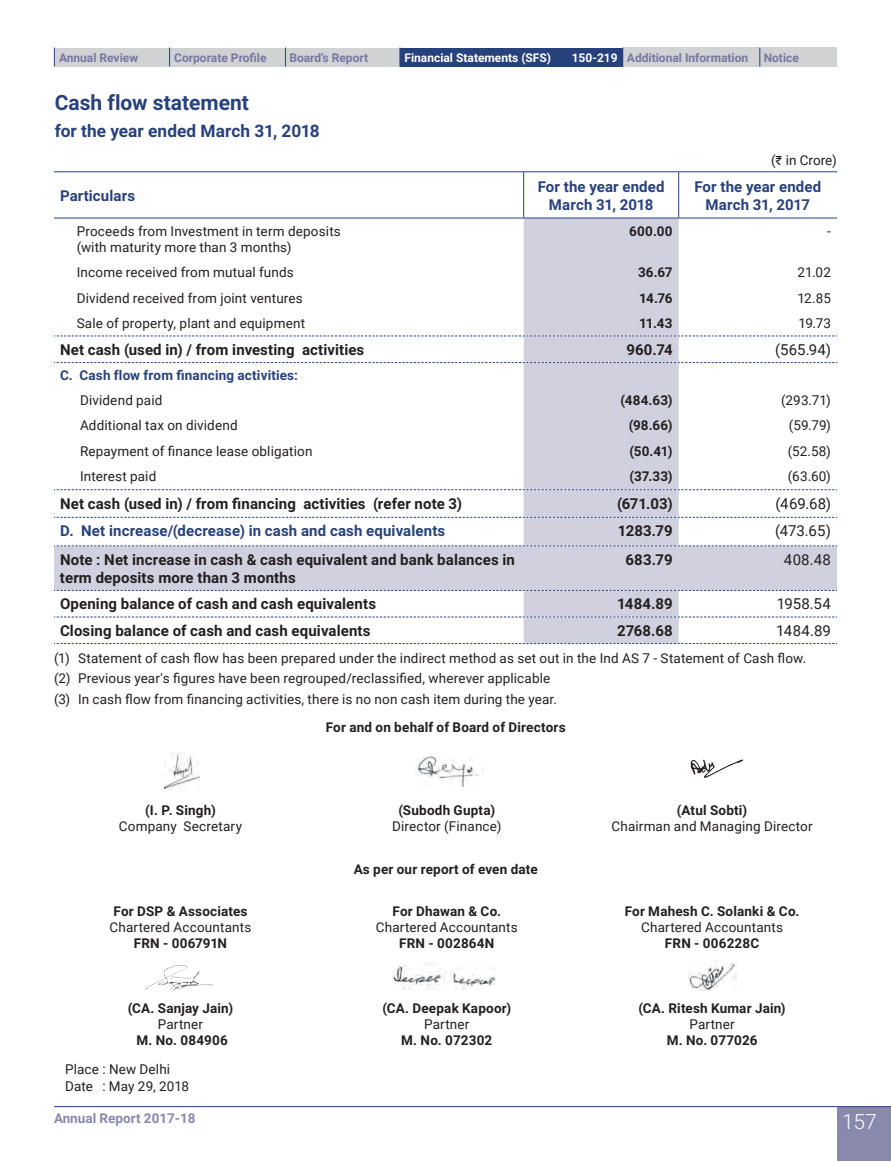
<style>
.page{position:relative;width:891px;height:1161px;background:#fff}
.page>*{position:absolute;margin:0;border:0;box-sizing:border-box;transform-origin:0 0}
.t1{font:700 21px "Roboto";letter-spacing:.005em;color:#27417c}
.t2{font:300 21px "Roboto";color:#fff}
.t3{font:700 17.25px "Roboto";color:#27417c}
.t4{font:700 15px/18px "Roboto";letter-spacing:.01em;color:#231f20}
.t5{font:700 15px/18px "Roboto";letter-spacing:.01em;color:#27417c;text-align:center}
.t6{font:15px "Roboto";letter-spacing:.01em;color:#231f20}
.t7{font:13.5px/16.2px "Roboto";letter-spacing:.01em;color:#231f20}
.t8{font:700 13.5px "Roboto";letter-spacing:.015em;color:#231f20}
.t9{font:700 13.5px "Roboto";letter-spacing:.01em;color:#27417c}
.t10{font:700 13.5px "Roboto";color:#8988ad}
.t11{font:700 12px "Roboto";color:#7777a1}
.t12{font:700 12px "Roboto";color:#fff}
.s1{color:#fff}
.s2{font-family:"ITF Rupee"}
</style>
<div class="page">
<div style="left:837px;top:1107px;width:54px;height:54px;background:#8988ad"></div>
<hr style="left:54px;top:1106px;width:837px;height:1px;background:#27417c">
<div style="left:170px;top:48px;width:115px;height:18px;background:#d1d2d4"></div>
<div style="left:285px;top:48px;width:115px;height:18px;background:#d1d2d4"></div>
<div style="left:400px;top:48px;width:223px;height:18px;background:#27417c"></div>
<div style="left:623px;top:48px;width:137px;height:19px;background:#d1d2d4"></div>
<div style="left:759px;top:48px;width:78px;height:19px;background:#d1d2d4"></div>
<div style="left:55px;top:48px;width:114px;height:18px;background:#d1d2d4"></div>
<svg style="left:54px;top:48px;width:1px;height:18px"></svg>
<svg style="left:169px;top:48px;width:1px;height:18px"></svg>
<svg style="left:285px;top:48px;width:1px;height:18px"></svg>
<svg style="left:759px;top:48px;width:1px;height:19px"></svg>
<div style="left:524px;top:219px;width:155px;height:424px;background:#d1d0df"></div>
<svg style="left:54px;top:617px;width:783px;height:1px"></svg>
<svg style="left:54px;top:643px;width:783px;height:1px"></svg>
<svg style="left:54px;top:489px;width:783px;height:1px"></svg>
<svg style="left:54px;top:517px;width:783px;height:1px"></svg>
<div style="left:54px;top:546px;width:783px;height:45px;background:#d1d0df"></div>
<svg style="left:54px;top:336px;width:783px;height:1px"></svg>
<svg style="left:54px;top:362px;width:783px;height:1px"></svg>
<hr style="left:54px;top:171px;width:470px;height:1px;background:#27417c">
<hr style="left:524px;top:171px;width:155px;height:1px;background:#27417c">
<hr style="left:523px;top:172px;width:1px;height:46px;background:#27417c">
<hr style="left:679px;top:171px;width:158px;height:1px;background:#27417c">
<hr style="left:678px;top:172px;width:1px;height:46px;background:#27417c">
<hr style="left:54px;top:218px;width:470px;height:1px;background:#27417c">
<hr style="left:524px;top:218px;width:155px;height:1px;background:#27417c">
<hr style="left:679px;top:218px;width:158px;height:1px;background:#27417c">
<img style="left:164px;top:753px;width:35px;height:37px">
<img style="left:416px;top:756px;width:63px;height:30px">
<img style="left:690px;top:759px;width:53px;height:19px">
<img style="left:145px;top:965px;width:68px;height:25px">
<img style="left:392px;top:965px;width:104px;height:24px">
<img style="left:688px;top:962px;width:48px;height:28px">
<p class="t11" style="left:59px;top:49px;width:81px">Annual Review</p>
<p class="t11" style="left:174px;top:49px;width:94px">Corporate Profile</p>
<p class="t11" style="left:289px;top:49px;width:80px">Board’s Report</p>
<p class="t12" style="left:404px;top:49px;width:148px">Financial Statements (SFS)</p>
<p class="t11" style="left:572px;top:49px;width:178px"><span class="s1">150-219</span> Additional Information</p>
<p class="t11" style="left:764px;top:49px;width:37px">Notice</p>
<h1 class="t1" style="left:55px;top:88px;width:196px">Cash flow statement</h1>
<p class="t3" style="left:55px;top:118px;width:267px">for the year ended March 31, 2018</p>
<p class="t7" style="left:771px;top:152px;width:67px">(<span class="s2">J</span> in Crore)</p>
<p class="t5" style="left:60px;top:186px;width:77px">Particulars</p>
<p class="t5" style="left:538px;top:177px;width:128px">For the year ended<br>March 31, 2018</p>
<p class="t5" style="left:694px;top:177px;width:128px">For the year ended<br>March 31, 2017</p>
<p class="t7" style="left:77px;top:222px;width:266px">Proceeds from Investment in term deposits (with maturity more than 3 months)</p>
<p class="t8" style="left:629px;top:222px;width:45px">600.00</p>
<p class="t7" style="left:827px;top:222px;width:5px">-</p>
<p class="t7" style="left:77px;top:264px;width:219px">Income received from mutual funds</p>
<p class="t8" style="left:638px;top:263px;width:36px">36.67</p>
<p class="t7" style="left:798px;top:264px;width:35px">21.02</p>
<p class="t7" style="left:77px;top:289px;width:228px">Dividend received from joint ventures</p>
<p class="t8" style="left:639px;top:289px;width:35px">14.76</p>
<p class="t7" style="left:797px;top:289px;width:35px">12.85</p>
<p class="t7" style="left:77px;top:315px;width:230px">Sale of property, plant and equipment</p>
<p class="t8" style="left:639px;top:314px;width:35px">11.43</p>
<p class="t7" style="left:798px;top:315px;width:34px">19.73</p>
<p class="t4" style="left:60px;top:340px;width:306px">Net cash (used in) / from investing activities</p>
<p class="t4" style="left:627px;top:340px;width:48px">960.74</p>
<p class="t6" style="left:775px;top:339px;width:57px">(565.94)</p>
<p class="t9" style="left:60px;top:366px;width:239px">C. Cash flow from financing activities:</p>
<p class="t7" style="left:80px;top:392px;width:84px">Dividend paid</p>
<p class="t8" style="left:621px;top:391px;width:54px">(484.63)</p>
<p class="t7" style="left:781px;top:392px;width:51px">(293.71)</p>
<p class="t7" style="left:80px;top:417px;width:159px">Additional tax on dividend</p>
<p class="t8" style="left:629px;top:416px;width:45px">(98.66)</p>
<p class="t7" style="left:789px;top:417px;width:44px">(59.79)</p>
<p class="t7" style="left:80px;top:442px;width:234px">Repayment of finance lease obligation</p>
<p class="t8" style="left:629px;top:442px;width:45px">(50.41)</p>
<p class="t7" style="left:788px;top:442px;width:45px">(52.58)</p>
<p class="t7" style="left:80px;top:468px;width:78px">Interest paid</p>
<p class="t8" style="left:630px;top:467px;width:45px">(37.33)</p>
<p class="t7" style="left:788px;top:468px;width:45px">(63.60)</p>
<p class="t4" style="left:60px;top:494px;width:404px">Net cash (used in) / from financing activities (refer note 3)</p>
<p class="t4" style="left:617px;top:494px;width:57px">(671.03)</p>
<p class="t6" style="left:776px;top:493px;width:57px">(469.68)</p>
<p class="t5" style="left:60px;top:521px;width:387px">D. Net increase/(decrease) in cash and cash equivalents</p>
<p class="t4" style="left:618px;top:521px;width:56px">1283.79</p>
<p class="t6" style="left:775px;top:520px;width:57px">(473.65)</p>
<p class="t4" style="left:60px;top:550px;width:456px">Note : Net increase in cash &amp; cash equivalent and bank balances in term deposits more than 3 months</p>
<p class="t4" style="left:626px;top:550px;width:49px">683.79</p>
<p class="t6" style="left:784px;top:549px;width:49px">408.48</p>
<p class="t4" style="left:60px;top:594px;width:318px">Opening balance of cash and cash equivalents</p>
<p class="t4" style="left:617px;top:594px;width:57px">1484.89</p>
<p class="t6" style="left:777px;top:594px;width:56px">1958.54</p>
<p class="t4" style="left:60px;top:621px;width:312px">Closing balance of cash and cash equivalents</p>
<p class="t4" style="left:617px;top:621px;width:57px">2768.68</p>
<p class="t6" style="left:776px;top:620px;width:56px">1484.89</p>
<p class="t7" style="left:54px;top:647px;width:754px;line-height:20.4px">(1) Statement of cash flow has been prepared under the indirect method as set out in the Ind AS 7 - Statement of Cash flow. (2) Previous year's figures have been regrouped/reclassified, wherever applicable<br>(3) In cash flow from financing activities, there is no non cash item during the year.</p>
<p class="t8" style="left:326px;top:718px;width:241px">For and on behalf of Board of Directors</p>
<p class="t8" style="left:145px;top:801px;width:72px">(I. P. Singh)</p>
<p class="t7" style="left:119px;top:818px;width:125px">Company Secretary</p>
<p class="t8" style="left:114px;top:902px;width:135px">For DSP &amp; Associates</p>
<p class="t7" style="left:110px;top:919px;width:143px">Chartered Accountants</p>
<p class="t8" style="left:134px;top:934px;width:93px">FRN - 006791N</p>
<p class="t8" style="left:128px;top:999px;width:107px">(CA . Sanjay Jain)</p>
<p class="t7" style="left:158px;top:1016px;width:47px">Partner</p>
<p class="t8" style="left:137px;top:1031px;width:93px">M. No. 084906</p>
<p class="t7" style="left:65px;top:1061px;width:125px">Place : New Delhi<br>Date : M ay 29, 2018</p>
<p class="t8" style="left:399px;top:801px;width:98px">(Subodh Gupta)</p>
<p class="t7" style="left:392px;top:818px;width:111px">Director (Finance)</p>
<p class="t8" style="left:354px;top:860px;width:186px">As per our report of even date</p>
<p class="t8" style="left:393px;top:902px;width:110px">For Dhawan &amp; Co.</p>
<p class="t7" style="left:376px;top:919px;width:143px">Chartered Accountants</p>
<p class="t8" style="left:399px;top:934px;width:95px">FRN - 002864N</p>
<p class="t8" style="left:382px;top:999px;width:130px">(CA . Deepak Kapoor)</p>
<p class="t7" style="left:424px;top:1016px;width:47px">Partner</p>
<p class="t8" style="left:401px;top:1031px;width:93px">M. No. 072302</p>
<p class="t8" style="left:677px;top:801px;width:72px">(Atul Sobti)</p>
<p class="t7" style="left:612px;top:818px;width:203px">Chairman and Managing Director</p>
<p class="t8" style="left:625px;top:902px;width:176px">For Mahesh C. Solanki &amp; Co.</p>
<p class="t7" style="left:641px;top:919px;width:143px">Chartered Accountants</p>
<p class="t8" style="left:665px;top:934px;width:95px">FRN - 006228C</p>
<p class="t8" style="left:638px;top:999px;width:149px">(CA . Ritesh Kumar Jain)</p>
<p class="t7" style="left:689px;top:1016px;width:47px">Partner</p>
<p class="t8" style="left:667px;top:1031px;width:92px">M. No. 077026</p>
<p class="t10" style="left:54px;top:1109px;width:143px">Annual Report 2017-18</p>
<h1 class="t2" style="left:842px;top:1107px;width:36px">157</h1>
</div>
